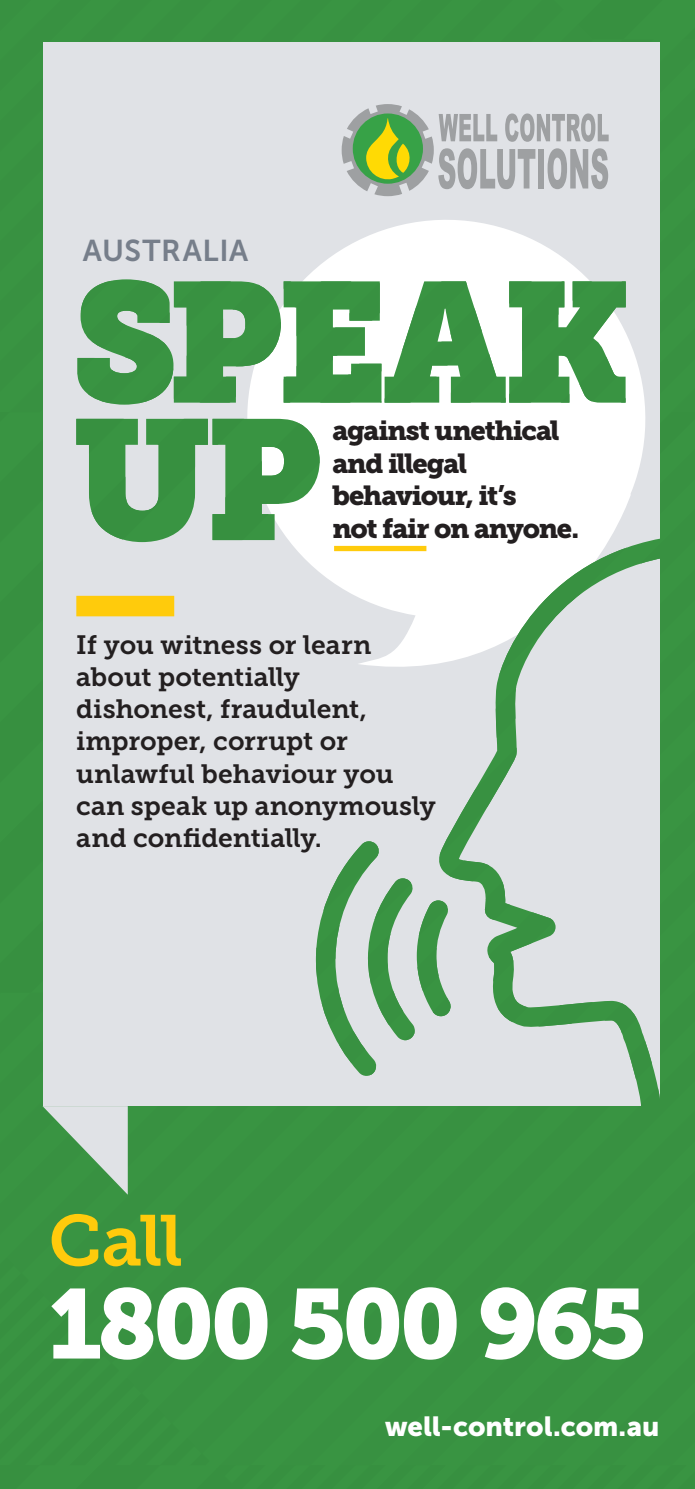
<style>
.page{position:relative;width:695px;height:1489px;background:#fff}
.page>*{position:absolute;margin:0;border:0;box-sizing:border-box;transform-origin:0 0}
.t1{font:98px "Museo Slab 900";letter-spacing:-.045em;color:#fff}
.t2{font:71.5px "Museo Slab 700";color:#ffcb0c}
.t3{font:30px "Museo Sans 700";letter-spacing:.025em;color:#767e8a}
.t4{font:27.5px "Museo Sans 900";color:#fff}
.t5{font:27.25px/32.8px "Museo Slab 900";letter-spacing:-.045em;color:#231f20}
.t6{font:26.5px/32.2px "Museo Slab 700";letter-spacing:-.005em;color:#231f20}
</style>
<div class="page">
<div style="left:0;top:0;width:694px;height:409px;background:#389241"></div>
<div style="left:0;top:412px;width:694px;height:1052px;background:#389341"></div>
<div style="left:0;top:1230px;width:213px;height:234px;background:#389241"></div>
<div style="left:43px;top:43px;width:616px;height:1063px;background:#e0e2e6"></div>
<svg style="left:290px;top:195px;width:379px;height:374px"></svg>
<svg style="left:316px;top:533px;width:378px;height:415px"></svg>
<svg style="left:316px;top:948px;width:378px;height:196px"></svg>
<div style="left:334px;top:546px;width:92px;height:5px;background:#ffcb0c"></div>
<svg style="left:115px;top:404px;width:510px;height:8px;fill:#fff"></svg>
<svg style="left:77px;top:279px;width:548px;height:125px;background:#72b179"></svg>
<svg style="left:76px;top:412px;width:549px;height:130px;background:#c4ddc7"></svg>
<div style="left:76px;top:595px;width:98px;height:21px;background:#ffcb0c"></div>
<svg style="left:43px;top:1106px;width:85px;height:88px;background:#8dba94"></svg>
<svg style="left:341px;top:104px;width:267px;height:92px"></svg>
<div style="left:532px;top:0;width:163px;height:39px;background:#389341"></div>
<div style="left:0;top:1464px;width:695px;height:25px;background:#389241"></div>
<p class="t3" style="left:83px;top:234px;width:167px">AUSTRALIA</p>
<p class="t5" style="left:332px;top:414px;width:248px">against unethical and illegal behaviour, it’s<br>not fair on anyone.</p>
<p class="t6" style="left:76px;top:628px;width:361px">If you witness or learn about potentially dishonest, fraudulent, improper, corrupt or unlawful behaviour you can speak up anonymously and confidentially.</p>
<p class="t2" style="left:49px;top:1200px;width:136px">Call</p>
<p class="t1" style="left:49px;top:1267px;width:599px">1800 500 965</p>
<p class="t4" style="left:384px;top:1410px;width:276px">well-control.com.au</p>
</div>
